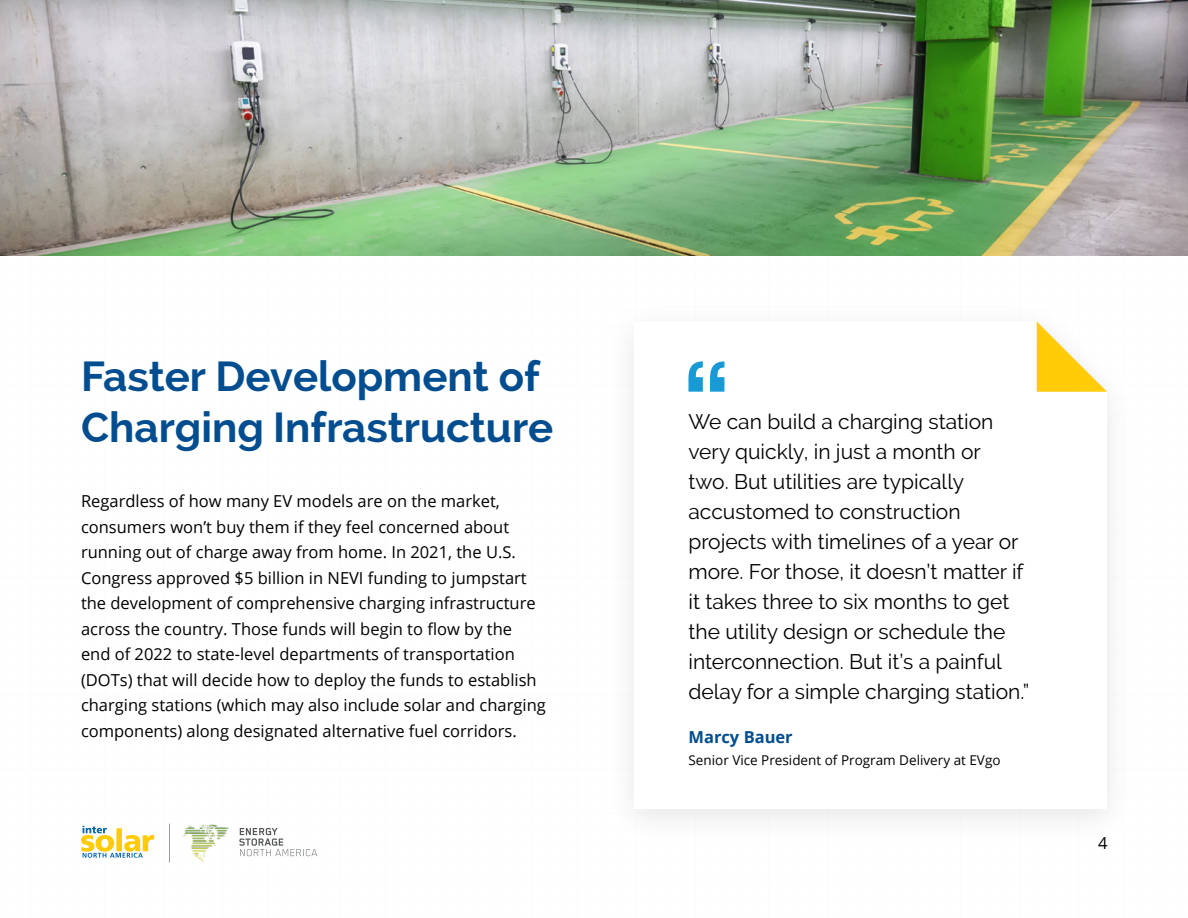
<style>
.page{position:relative;width:1188px;height:918px;background:#fff}
.page>*{position:absolute;margin:0;border:0;box-sizing:border-box;transform-origin:0 0}
.t1{font:700 42px/51px "Raleway";color:#024d8f}
.Black_Body{font:21px/30px "Raleway";color:#000}
.Black_Body-2{font:16.5px/25.5px "Open Sans";color:#000}
.Black_Body-3{font:700 16.5px "Open Sans";color:#024d8f}
.Black_Body-4{font:13.5px "Open Sans";color:#000}
</style>
<div class="page">
<img style="left:0;top:0;width:1188px;height:255px">
<svg style="left:1037px;top:321px;width:70px;height:71px"></svg>
<svg style="left:688px;top:361px;width:36px;height:31px"></svg>
<svg style="left:169px;top:824px;width:1px;height:39px"></svg>
<svg style="left:239px;top:828px;width:78px;height:28px"></svg>
<svg style="left:81px;top:826px;width:73px;height:32px"></svg>
<img style="left:182px;top:824px;width:47px;height:38px">
<p class="t1" style="left:81px;top:351px;width:474px">Faster Development of<br>Charging Infrastructure</p>
<p class="Black_Body-2" style="left:81px;top:488px;width:466px">Regardless of how many EV models are on the market, consumers won’t buy them if they feel concerned about running out of charge away from home. In 2021, the U.S.<br>Congress approved $5 billion in NEVI funding to jumpstart the development of comprehensive charging infrastructure across the country. Those funds will begin to flow by the<br>end of 2022 to state-level departments of transportation (DOTs) that will decide how to deploy the funds to establish charging stations (which may also include solar and charging components) along designated alternative fuel corridors.</p>
<p class="Black_Body" style="left:688px;top:406px;width:342px">We can build a charging station very quickly, in just a month or<br>two. But utilities are typically accustomed to construction projects with timelines of a year or more. For those, it doesn’t matter if it takes three to six months to get the utility design or schedule the interconnection. But it’s a painful delay for a simple charging station.”</p>
<p class="Black_Body-3" style="left:688px;top:725px;width:106px">Marcy Bauer</p>
<p class="Black_Body-4" style="left:688px;top:751px;width:314px">Senior Vice President of Program Delivery at EVgo</p>
<p class="Black_Body-2" style="left:1098px;top:830px;width:11px">4</p>
</div>
